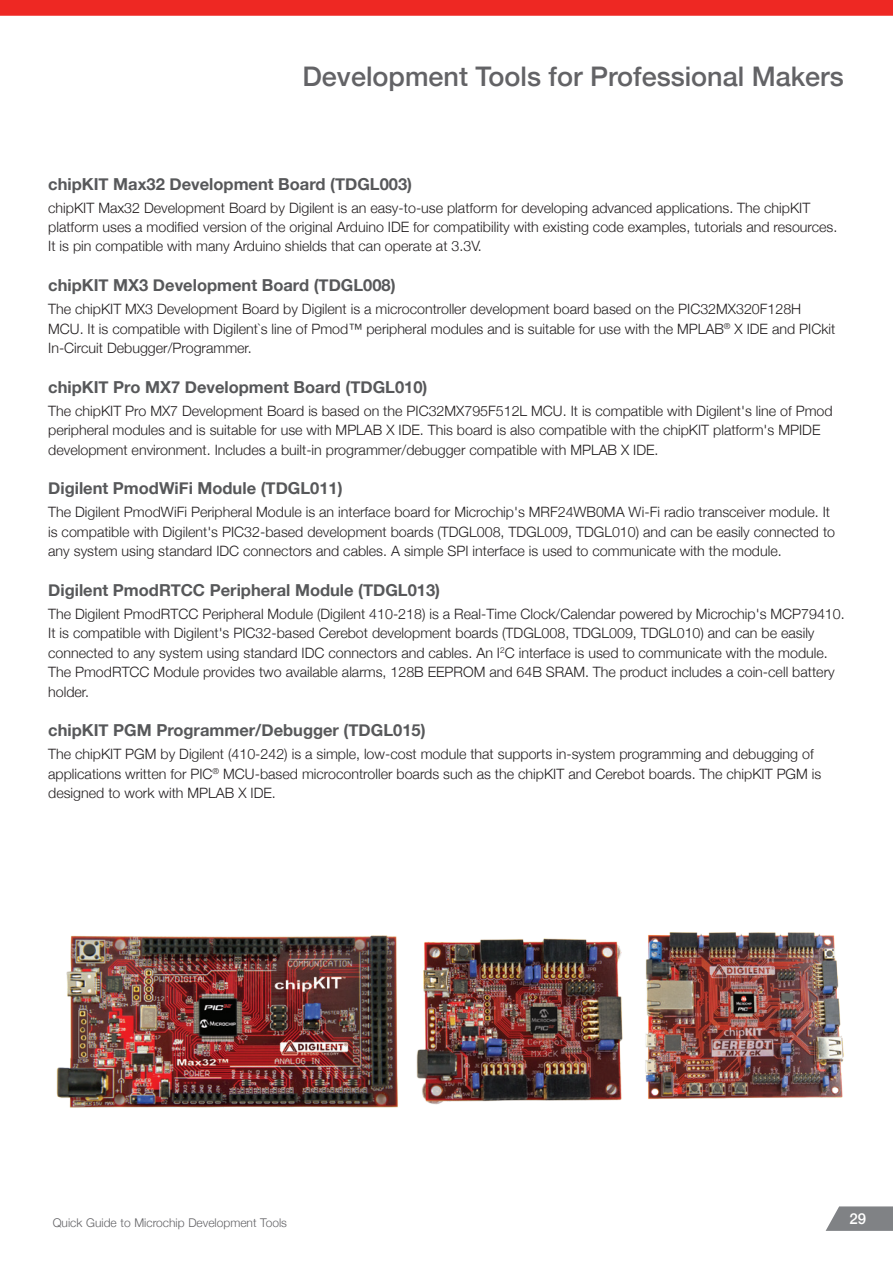
<style>
.page{position:relative;width:893px;height:1263px;background:#fff}
.page>*{position:absolute;margin:0;border:0;box-sizing:border-box;transform-origin:0 0}
.t1{font:500 27px "Helvetica Neue";color:#636366}
.t2{font:700 16.5px "Helvetica Neue";color:#57585a}
.t3{font:500 15px "Helvetica Neue";color:#fff}
.t4{font:300 14.25px/19.5px "Helvetica Neue";color:#231f20}
.t5{font:300 12px "Helvetica Neue";color:#636366}
</style>
<div class="page">
<div style="left:0;top:0;width:893px;height:16px;background:#ee2823"></div>
<svg style="left:826px;top:1206px;width:67px;height:25px;background:#8e9093"></svg>
<img style="left:56px;top:935px;width:342px;height:173px">
<img style="left:416px;top:938px;width:207px;height:167px">
<img style="left:645px;top:932px;width:199px;height:168px">
<h1 class="t1" style="left:302px;top:55px;width:543px">Development Tools for Professional Makers</h1>
<p class="t2" style="left:48px;top:171px;width:365px">chipKIT Max32 Development Board (TDGL003)</p>
<p class="t4" style="left:48px;top:197px;width:791px">chipKIT Max32 Development Board by Digilent is an easy-to-use platform for developing advanced applications. The chipKIT platform uses a modified version of the original Arduino IDE for compatibility with existing code examples, tutorials and resources.<br>It is pin compatible with many Arduino shields that can operate at 3.3V.</p>
<p class="t2" style="left:48px;top:272px;width:349px">chipKIT MX3 Development Board (TDGL008)</p>
<p class="t4" style="left:48px;top:298px;width:789px">The chipKIT MX3 Development Board by Digilent is a microcontroller development board based on the PIC32MX320F128H<br>MCU. It is compatible with Digilent`s line of Pmod™ peripheral modules and is suitable for use with the MPLAB<sup>®</sup> X IDE and PICkit<br>In-Circuit Debugger/Programmer.</p>
<p class="t2" style="left:48px;top:374px;width:381px">chipKIT Pro MX7 Development Board (TDGL010)</p>
<p class="t4" style="left:48px;top:400px;width:786px">The chipKIT Pro MX7 Development Board is based on the PIC32MX795F512L MCU. It is compatible with Digilent's line of Pmod peripheral modules and is suitable for use with MPLAB X IDE. This board is also compatible with the chipKIT platform's MPIDE development environment. Includes a built-in programmer/debugger compatible with MPLAB X IDE.</p>
<p class="t2" style="left:48px;top:475px;width:296px">Digilent PmodWiFi Module (TDGL011)</p>
<p class="t4" style="left:48px;top:501px;width:788px">The Digilent PmodWiFi Peripheral Module is an interface board for Microchip's MRF24WB0MA Wi-Fi radio transceiver module. It is compatible with Digilent's PIC32-based development boards (TDGL008, TDGL009, TDGL010) and can be easily connected to any system using standard IDC connectors and cables. A simple SPI interface is used to communicate with the module.</p>
<p class="t2" style="left:48px;top:577px;width:393px">Digilent PmodRTCC Peripheral Module (TDGL013)</p>
<p class="t4" style="left:48px;top:603px;width:798px">The Digilent PmodRTCC Peripheral Module (Digilent 410-218) is a Real-Time Clock/Calendar powered by Microchip's MCP79410.<br>It is compatible with Digilent's PIC32-based Cerebot development boards (TDGL008, TDGL009, TDGL010) and can be easily connected to any system using standard IDC connectors and cables. An I<sup>2</sup>C interface is used to communicate with the module.<br>The PmodRTCC Module provides two available alarms, 128B EEPROM and 64B SRAM. The product includes a coin-cell battery holder.</p>
<p class="t2" style="left:48px;top:717px;width:379px">chipKIT PGM Programmer/Debugger (TDGL015)</p>
<p class="t4" style="left:48px;top:743px;width:775px">The chipKIT PGM by Digilent (410-242) is a simple, low-cost module that supports in-system programming and debugging of applications written for PIC<sup>®</sup> MCU-based microcontroller boards such as the chipKIT and Cerebot boards. The chipKIT PGM is designed to work with MPLAB X IDE.</p>
<p class="t5" style="left:53px;top:1213px;width:236px">Quick Guide to Microchip Development Tools</p>
<p class="t3" style="left:850px;top:1206px;width:18px">29</p>
</div>
